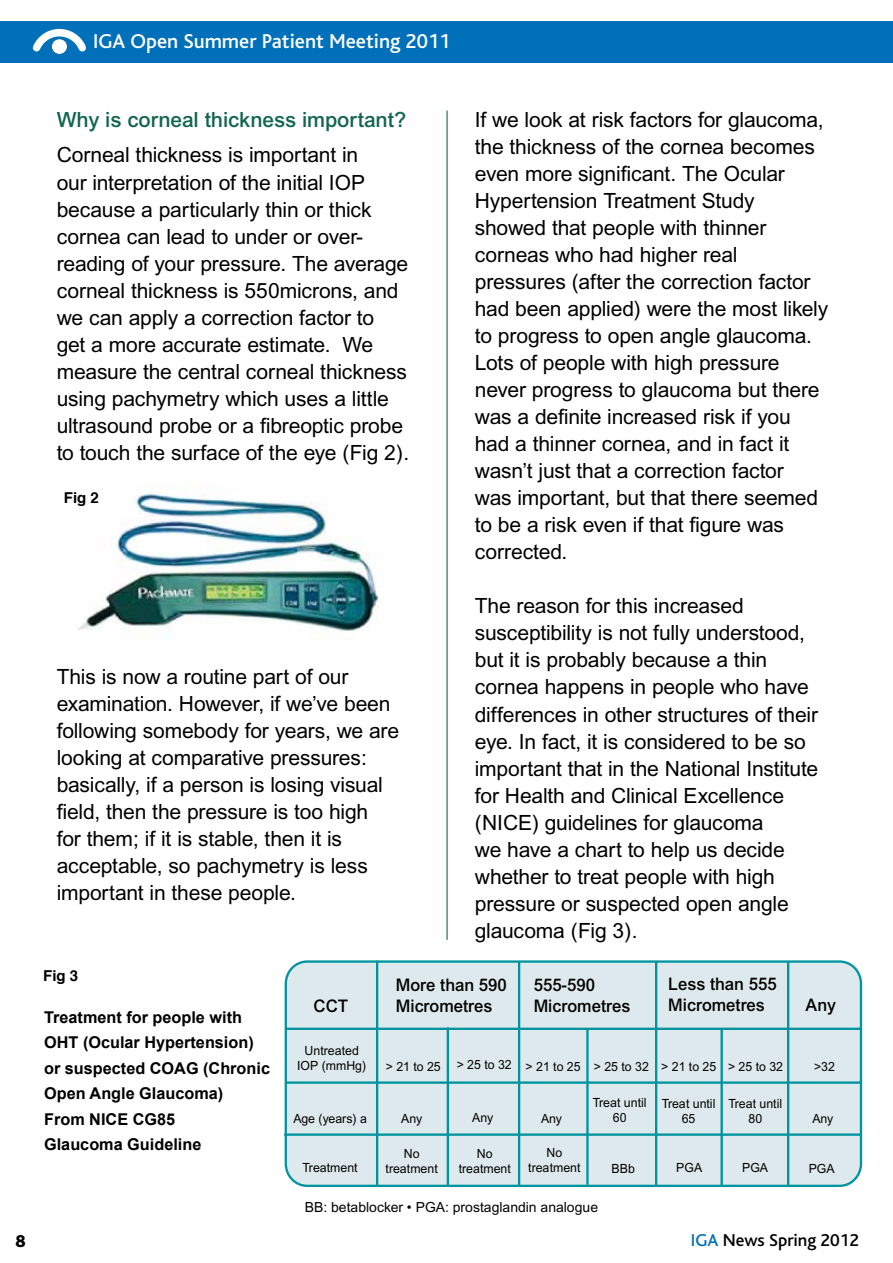
<style>
.page{position:relative;width:893px;height:1263px;background:#fff}
.page>*{position:absolute;margin:0;border:0;box-sizing:border-box;transform-origin:0 0}
.t1{font:21px/27px "Arial";letter-spacing:-.01em;color:#000}
.t2{font:500 21px "Bliss";color:#fff}
.t3{font:500 21px "Arial";letter-spacing:-.005em;color:#12664d}
.t4{font:500 18px "Bliss";color:#000}
.t5{font:800 18px "Bliss";color:#000}
.t6{font:500 17.4px/20.9px "Arial";color:#000}
.t7{font:700 16.2px/25.5px "Arial";color:#000}
.t8{font:700 15px "Helvetica";color:#000}
.t9{font:13.95px "Arial";color:#000}
.t10{font:12.6px/15.1px "Arial";color:#000;text-align:center}
.s1{color:#0070ba}
</style>
<div class="page">
<div style="left:0;top:21px;width:893px;height:41px;background:#0070ba"></div>
<svg style="left:32px;top:28px;width:54px;height:26px"></svg>
<div style="left:52px;top:39px;width:15px;height:15px;background:#fff;border-radius:50%"></div>
<img style="left:78px;top:485px;width:301px;height:147px">
<div style="left:286px;top:961px;width:575px;height:225px;background:#dde9ec;border-radius:22px"></div>
<div style="left:285px;top:960px;width:577px;height:227px;border:2px solid #0094a0;border-radius:22px"></div>
<hr style="left:286px;top:1028px;width:575px;height:2px;background:#00939e">
<hr style="left:286px;top:1081px;width:575px;height:3px;background:#00939e">
<hr style="left:284px;top:1133px;width:578px;height:3px;background:#00939e">
<hr style="left:376px;top:961px;width:2px;height:225px;background:#00939e">
<hr style="left:518px;top:961px;width:2px;height:225px;background:#00939e">
<hr style="left:655px;top:961px;width:2px;height:225px;background:#00939e">
<hr style="left:787px;top:962px;width:2px;height:223px;background:#00939e">
<hr style="left:447px;top:1027px;width:2px;height:160px;background:#00939e">
<hr style="left:586px;top:1029px;width:3px;height:156px;background:#00939e">
<hr style="left:720px;top:1029px;width:3px;height:156px;background:#00939e">
<hr style="left:446px;top:111px;width:2px;height:829px;background:#12664d">
<p class="t2" style="left:93px;top:31px;width:359px">IGA Open Summer Patient Meeting 2011</p>
<p class="t3" style="left:57px;top:107px;width:351px">Why is corneal thickness important?</p>
<p class="t1" style="left:57px;top:141px;width:354px">Corneal thickness is important in<br>our interpretation of the initial IOP because a particularly thin or thick cornea can lead to under or over&shy;reading of your pressure. The average corneal thickness is 550microns, and we can apply a correction factor to<br>get a more accurate estimate. We measure the central corneal thickness using pachymetry which uses a little ultrasound probe or a fibreoptic probe to touch the surface of the eye (Fig 2).</p>
<p class="t8" style="left:64px;top:486px;width:37px">Fig 2</p>
<p class="t1" style="left:57px;top:663px;width:344px">This is now a routine part of our examination. However, if we’ve been following somebody for years, we are looking at comparative pressures: basically, if a person is losing visual field, then the pressure is too high<br>for them; if it is stable, then it is acceptable, so pachymetry is less important in these people.</p>
<p class="t1" style="left:475px;top:106px;width:355px">If we look at risk factors for glaucoma, the thickness of the cornea becomes even more significant. The Ocular Hypertension Treatment Study showed that people with thinner corneas who had higher real pressures (after the correction factor had been applied) were the most likely to progress to open angle glaucoma.<br>Lots of people with high pressure never progress to glaucoma but there was a definite increased risk if you had a thinner cornea, and in fact it wasn’t just that a correction factor<br>was important, but that there seemed to be a risk even if that figure was corrected.</p>
<p class="t1" style="left:475px;top:592px;width:345px">The reason for this increased susceptibility is not fully understood, but it is probably because a thin cornea happens in people who have differences in other structures of their eye. In fact, it is considered to be so important that in the National Institute for Health and Clinical Excellence (NICE) guidelines for glaucoma<br>we have a chart to help us decide whether to treat people with high pressure or suspected open angle glaucoma (Fig 3).</p>
<p class="t8" style="left:43px;top:963px;width:37px">Fig 3</p>
<p class="t7" style="left:44px;top:1005px;width:227px">Treatment for people with<br>OHT (Ocular Hypertension) or suspected COAG (Chronic<br>Open Angle Glaucoma)<br>From NICE CG85<br>Glaucoma Guideline</p>
<p class="t6" style="left:314px;top:995px;width:36px">CCT</p>
<p class="t10" style="left:297px;top:1043px;width:71px">Untreated<br>IOP (mmHg)</p>
<p class="t6" style="left:396px;top:974px;width:113px">More than 590<br>Micrometres</p>
<p class="t6" style="left:534px;top:974px;width:98px">555-590<br>Micrometres</p>
<p class="t6" style="left:668px;top:974px;width:110px">Less than 555<br>Micrometres</p>
<p class="t6" style="left:806px;top:994px;width:32px">Any</p>
<p class="t10" style="left:386px;top:1058px;width:57px">&gt; 21 to 25</p>
<p class="t10" style="left:457px;top:1059px;width:328px">&gt; 25 to 32 &gt; 21 to 25 &gt; 25 to 32 &gt; 21 to 25 &gt; 25 to 32</p>
<p class="t10" style="left:814px;top:1059px;width:22px">&gt;32</p>
<p class="t10" style="left:293px;top:1110px;width:75px">Age (years) a</p>
<p class="t10" style="left:401px;top:1110px;width:22px">Any</p>
<p class="t10" style="left:472px;top:1110px;width:22px">Any</p>
<p class="t10" style="left:541px;top:1111px;width:22px">Any</p>
<p class="t10" style="left:303px;top:1160px;width:57px">Treatment</p>
<p class="t10" style="left:386px;top:1146px;width:54px">No treatment</p>
<p class="t10" style="left:459px;top:1146px;width:54px">No treatment</p>
<p class="t10" style="left:528px;top:1145px;width:54px">No treatment</p>
<p class="t10" style="left:593px;top:1094px;width:55px">Treat until<br>60</p>
<p class="t10" style="left:662px;top:1096px;width:55px">Treat until<br>65</p>
<p class="t10" style="left:728px;top:1096px;width:55px">Treat until<br>80</p>
<p class="t10" style="left:812px;top:1111px;width:22px">Any</p>
<p class="t10" style="left:612px;top:1161px;width:25px">BBb</p>
<p class="t10" style="left:676px;top:1160px;width:27px">PGA</p>
<p class="t10" style="left:742px;top:1160px;width:27px">PGA</p>
<p class="t10" style="left:809px;top:1160px;width:27px">PGA</p>
<p class="t9" style="left:305px;top:1199px;width:295px">BB: betablocker • PGA: prostaglandin analogue</p>
<p class="t5" style="left:16px;top:1232px;width:12px">8</p>
<p class="t4" style="left:691px;top:1231px;width:170px"><span class="s1">IGA</span> News Spring 2012</p>
</div>
